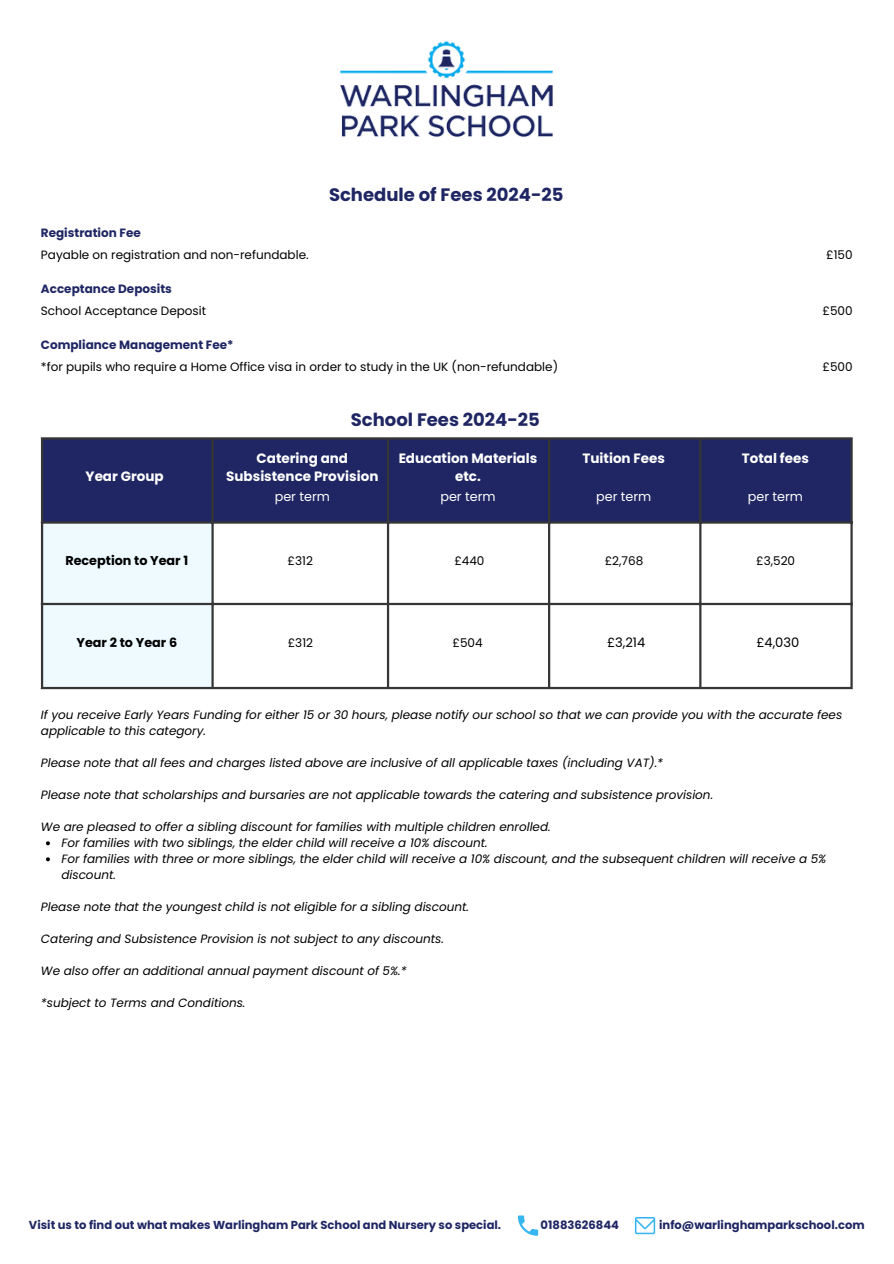
<style>
.page{position:relative;width:894px;height:1264px;background:#fff}
.page>*{position:absolute;margin:0;border:0;box-sizing:border-box;transform-origin:0 0}
.t1{font:700 18px "Poppins";color:#1f2663}
.t2{font:700 13.5px/18px "Poppins";color:#fff;text-align:center}
.t3{font:13.05px "Poppins";color:#000}
.t4{font:700 12.75px "Poppins";color:#000}
.t5{font:12.75px "Poppins";color:#fff}
.t6{font:italic 12px/16px "Poppins";color:#000}
.t7{font:12px "Poppins";color:#000}
.t8{font:700 12px "Poppins";color:#1f2663}
.t9{font:700 11.55px "Poppins";color:#1f2663}
</style>
<div class="page">
<svg style="left:517px;top:1215px;width:21px;height:20px"></svg>
<svg style="left:634px;top:1217px;width:21px;height:16px"></svg>
<img style="left:340px;top:41px;width:213px;height:96px">
<div style="left:43px;top:439px;width:807px;height:82px;background:#1f2663"></div>
<div style="left:43px;top:523px;width:168px;height:164px;background:#eefaff"></div>
<hr style="left:41px;top:439px;width:2px;height:248px;background:#373636">
<hr style="left:211px;top:439px;width:3px;height:248px;background:#373636">
<hr style="left:387px;top:439px;width:2px;height:248px;background:#373636">
<hr style="left:548px;top:439px;width:2px;height:248px;background:#373636">
<hr style="left:699px;top:439px;width:2px;height:248px;background:#373636">
<hr style="left:850px;top:439px;width:2px;height:248px;background:#373636">
<hr style="left:41px;top:437px;width:811px;height:2px;background:#373636">
<hr style="left:41px;top:521px;width:811px;height:2px;background:#373636">
<hr style="left:41px;top:603px;width:811px;height:2px;background:#373636">
<hr style="left:41px;top:687px;width:811px;height:2px;background:#373636">
<svg style="left:46px;top:841px;width:4px;height:4px"></svg>
<svg style="left:46px;top:857px;width:4px;height:4px"></svg>
<p class="t8" style="left:41px;top:224px;width:101px">Registration Fee</p>
<p class="t7" style="left:41px;top:246px;width:269px">Payable on registration and non-refundable.</p>
<p class="t8" style="left:41px;top:280px;width:132px">Acceptance Deposits</p>
<p class="t7" style="left:41px;top:302px;width:167px">School Acceptance Deposit</p>
<h2 class="t8" style="left:41px;top:336px;width:194px">Compliance Management Fee*</h2>
<p class="t1" style="left:329px;top:182px;width:236px">Schedule of Fees 2024-25</p>
<h4 class="t7" style="left:826px;top:246px;width:28px">£150</h4>
<h4 class="t7" style="left:822px;top:302px;width:32px">£500</h4>
<p class="t7" style="left:41px;top:359px;width:518px">*for pupils who require a Home Office visa in order to study in the UK (non-refundable)</p>
<h1 class="t7" style="left:822px;top:359px;width:32px">£500</h1>
<h3 class="t2" style="left:86px;top:467px;width:80px">Year Group</h3>
<h3 class="t4" style="left:65px;top:552px;width:124px">Reception to Year 1</h3>
<h2 class="t4" style="left:76px;top:633px;width:102px">Year 2 to Year 6</h2>
<h3 class="t1" style="left:351px;top:406px;width:190px">School Fees 2024-25</h3>
<h2 class="t2" style="left:226px;top:449px;width:154px">Catering and<br>Subsistence Provision</h2>
<h2 class="t5" style="left:275px;top:487px;width:57px">per term</h2>
<p class="t7" style="left:287px;top:552px;width:27px">£312</p>
<h3 class="t2" style="left:398px;top:449px;width:140px">Education Materials etc.</h3>
<h3 class="t5" style="left:440px;top:487px;width:57px">per term</h3>
<p class="t7" style="left:454px;top:552px;width:32px">£440</p>
<p class="t7" style="left:288px;top:634px;width:27px">£312</p>
<h2 class="t7" style="left:452px;top:634px;width:32px">£504</h2>
<h2 class="t2" style="left:582px;top:449px;width:84px">Tuition Fees</h2>
<p class="t5" style="left:596px;top:487px;width:57px">per term</p>
<p class="t2" style="left:741px;top:449px;width:69px">Total fees</p>
<p class="t5" style="left:747px;top:487px;width:57px">per term</p>
<h3 class="t7" style="left:604px;top:552px;width:40px">£2,768</h3>
<h3 class="t7" style="left:756px;top:552px;width:40px">£3,520</h3>
<p class="t3" style="left:607px;top:633px;width:40px">£3,214</p>
<p class="t3" style="left:756px;top:633px;width:44px">£4,030</p>
<p class="t6" style="left:41px;top:707px;width:802px">If you receive Early Years Funding for either 15 or 30 hours, please notify our school so that we can provide you with the accurate fees applicable to this category.</p>
<p class="t6" style="left:41px;top:755px;width:623px">Please note that all fees and charges listed above are inclusive of all applicable taxes (including VAT).*</p>
<p class="t6" style="left:41px;top:787px;width:673px">Please note that scholarships and bursaries are not applicable towards the catering and subsistence provision.</p>
<p class="t6" style="left:41px;top:819px;width:511px">We are pleased to offer a sibling discount for families with multiple children enrolled.</p>
<p class="t6" style="left:61px;top:835px;width:427px">For families with two siblings, the elder child will receive a 10% discount.</p>
<p class="t6" style="left:61px;top:851px;width:766px">For families with three or more siblings, the elder child will receive a 10% discount, and the subsequent children will receive a 5% discount.</p>
<p class="t6" style="left:41px;top:899px;width:429px">Please note that the youngest child is not eligible for a sibling discount.</p>
<p class="t6" style="left:41px;top:931px;width:404px">Catering and Subsistence Provision is not subject to any discounts.</p>
<p class="t6" style="left:41px;top:963px;width:367px">We also offer an additional annual payment discount of 5%.*</p>
<p class="t6" style="left:41px;top:995px;width:206px">*subject to Terms and Conditions.</p>
<h4 class="t9" style="left:29px;top:1216px;width:473px">Visit us to find out what makes Warlingham Park School and Nursery so special.</h4>
<p class="t9" style="left:540px;top:1216px;width:80px">01883626844</p>
<h1 class="t9" style="left:659px;top:1216px;width:207px">info@warlinghamparkschool.com</h1>
</div>
